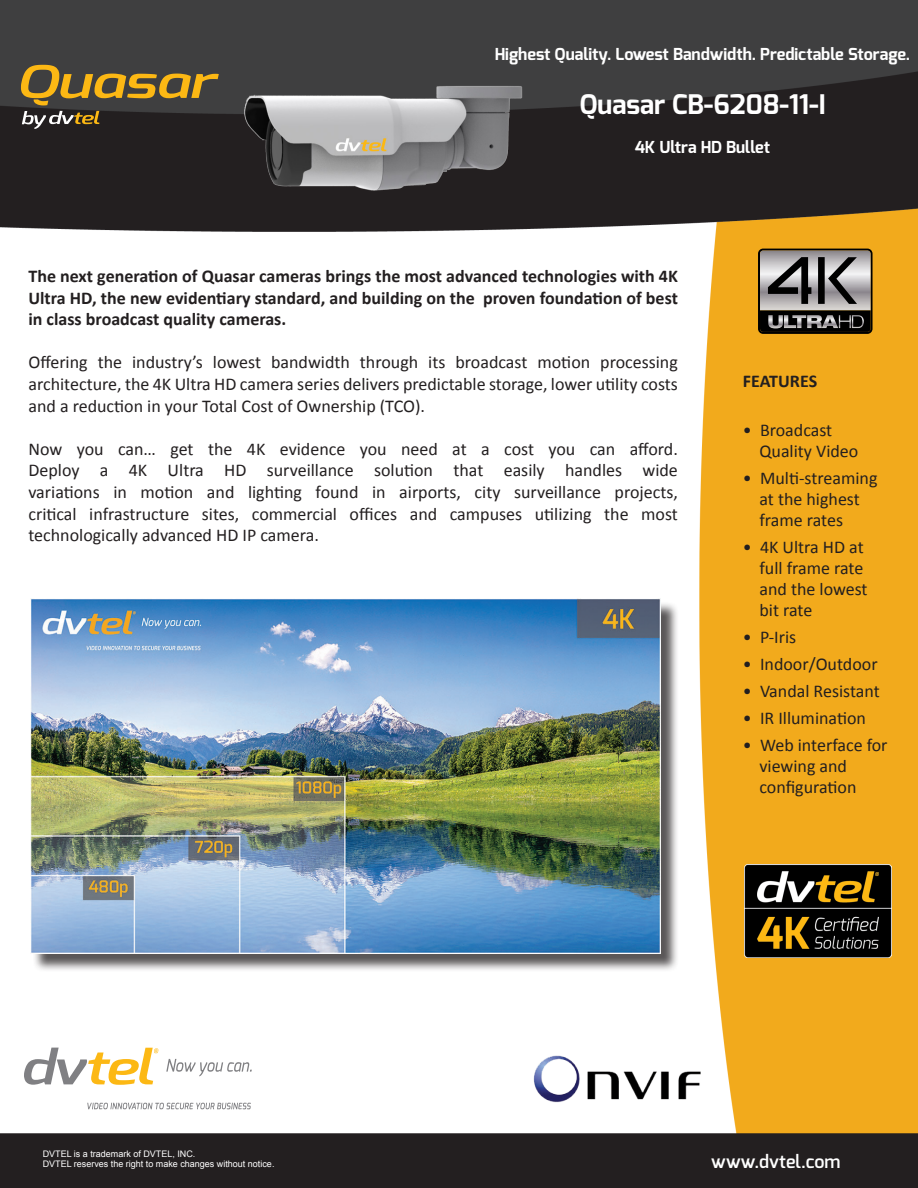
<style>
.page{position:relative;width:918px;height:1188px;background:#fff}
.page>*{position:absolute;margin:0;border:0;box-sizing:border-box;transform-origin:0 0}
.t1{font:700 27px "Exo";color:#fff}
.t2{font:18px/21px "Calibri";color:#231f20}
.t3{font:700 18px/21.6px "Calibri";color:#231f20;text-align:justify}
.t4{font:600 18px "Exo";color:#fff}
.t5{font:700 16.5px "Exo";color:#fff}
.t6{font:9px/10.8px "Arial";color:#fff}
</style>
<div class="page">
<img style="left:0;top:0;width:918px;height:1188px">
<svg style="left:21px;top:65px;width:196px;height:40px"></svg>
<svg style="left:22px;top:111px;width:77px;height:18px"></svg>
<svg style="left:166px;top:1059px;width:86px;height:17px"></svg>
<svg style="left:87px;top:1103px;width:164px;height:6px"></svg>
<svg style="left:24px;top:1048px;width:134px;height:37px"></svg>
<img style="left:526px;top:1048px;width:187px;height:61px">
<img style="left:217px;top:65px;width:331px;height:157px">
<img style="left:744px;top:864px;width:148px;height:93px">
<svg style="left:758px;top:249px;width:115px;height:85px"></svg>
<div style="left:818px;top:257px;width:7px;height:47px;background:#000"></div>
<div style="left:33px;top:601px;width:647px;height:371px;background:#231f20;opacity:.75"></div>
<img style="left:30px;top:598px;width:631px;height:355px">
<p class="t5" style="left:495px;top:43px;width:417px">Highest Quality. Lowest Bandwidth. Predictable Storage.</p>
<h1 class="t1" style="left:580px;top:87px;width:247px">Quasar CB-6208-11-I</h1>
<p class="t5" style="left:635px;top:137px;width:137px">4K Ultra HD Bullet</p>
<p class="t3" style="left:28px;top:265px;width:651px">The next generation of Quasar cameras brings the most advanced technologies with 4K Ultra HD, the new evidentiary standard, and building on the proven foundation of best in class broadcast quality cameras.</p>
<p class="t2" style="left:28px;top:352px;width:651px;line-height:21.6px;text-align:justify">Offering the industry’s lowest bandwidth through its broadcast motion processing architecture, the 4K Ultra HD camera series delivers predictable storage, lower utility costs and a reduction in your Total Cost of Ownership (TCO).</p>
<p class="t2" style="left:28px;top:438px;width:651px;line-height:21.6px;text-align:justify">Now you can… get the 4K evidence you need at a cost you can afford.<br>Deploy a 4K Ultra HD surveillance solution that easily handles wide variations in motion and lighting found in airports, city surveillance projects, critical infrastructure sites, commercial offices and campuses utilizing the most technologically advanced HD IP camera.</p>
<p class="t3" style="left:743px;top:370px;width:76px">FEATURES</p>
<p class="t2" style="left:759px;top:419px;width:100px;text-indent:-16px">• Broadcast<br>Quality Video</p>
<p class="t2" style="left:759px;top:467px;width:120px;text-indent:-16px">• Multi-streaming at the highest frame rates</p>
<p class="t2" style="left:759px;top:536px;width:110px;text-indent:-16px">• 4K Ultra HD at full frame rate and the lowest bit rate</p>
<p class="t2" style="left:743px;top:626px;width:55px">• P-Iris</p>
<p class="t2" style="left:743px;top:653px;width:136px">• Indoor/Outdoor</p>
<p class="t2" style="left:743px;top:680px;width:138px">• Vandal Resistant</p>
<p class="t2" style="left:743px;top:707px;width:125px">• IR Illumination</p>
<p class="t2" style="left:759px;top:734px;width:130px;text-indent:-16px">• Web interface for viewing and configuration</p>
<p class="t6" style="left:43px;top:1148px;width:233px">DVTEL is a trademark of DVTEL, INC.<br>DVTEL reserves the right to make changes without notice.</p>
<p class="t4" style="left:711px;top:1150px;width:131px">www.dvtel.com</p>
</div>
